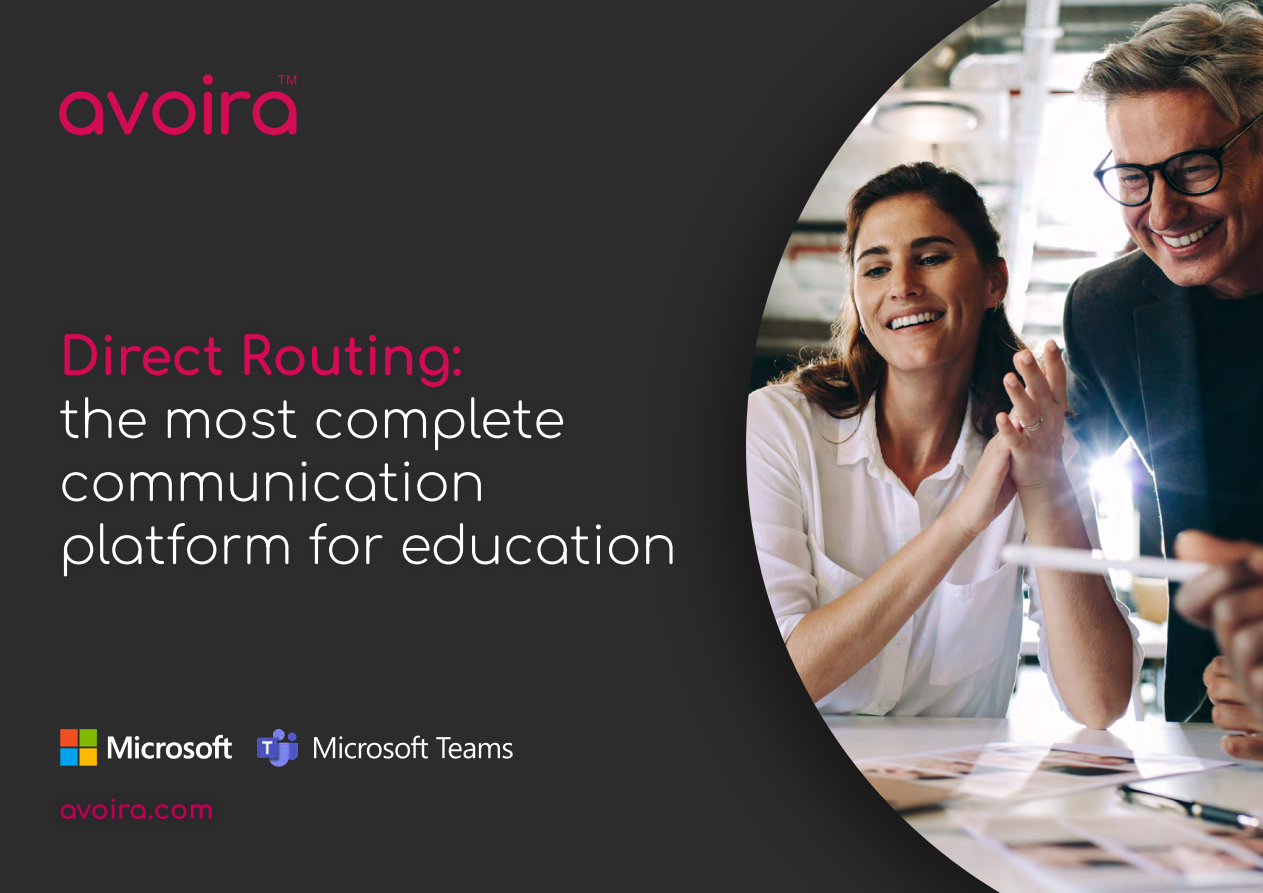
<style>
.page{position:relative;width:1263px;height:893px;background:#2c2c2c}
.page>*{position:absolute;margin:0;border:0;box-sizing:border-box;transform-origin:0 0}
.t1{font:300 52.5px/63px "Comfortaa";color:#fff}
.t2{font:700 52.5px "Comfortaa";color:#d30b54}
.t3{font:700 27px "Comfortaa";color:#c00058}
</style>
<div class="page">
<img style="left:746px;top:0;width:517px;height:893px">
<svg style="left:221px;top:91px;width:75px;height:44px"></svg>
<svg style="left:59px;top:91px;width:137px;height:44px"></svg>
<svg style="left:204px;top:92px;width:8px;height:43px"></svg>
<svg style="left:203px;top:74px;width:10px;height:11px"></svg>
<svg style="left:278px;top:75px;width:18px;height:9px"></svg>
<svg style="left:60px;top:729px;width:37px;height:37px"></svg>
<svg style="left:108px;top:735px;width:124px;height:24px"></svg>
<svg style="left:436px;top:737px;width:77px;height:22px"></svg>
<svg style="left:314px;top:736px;width:114px;height:23px"></svg>
<img style="left:257px;top:729px;width:41px;height:38px">
<p class="t2" style="left:59px;top:309px;width:404px">Direct Routing:</p>
<p class="t1" style="left:59px;top:381px;width:619px">the most complete communication platform for education</p>
<p class="t3" style="left:59px;top:784px;width:156px">avoira.com</p>
</div>
